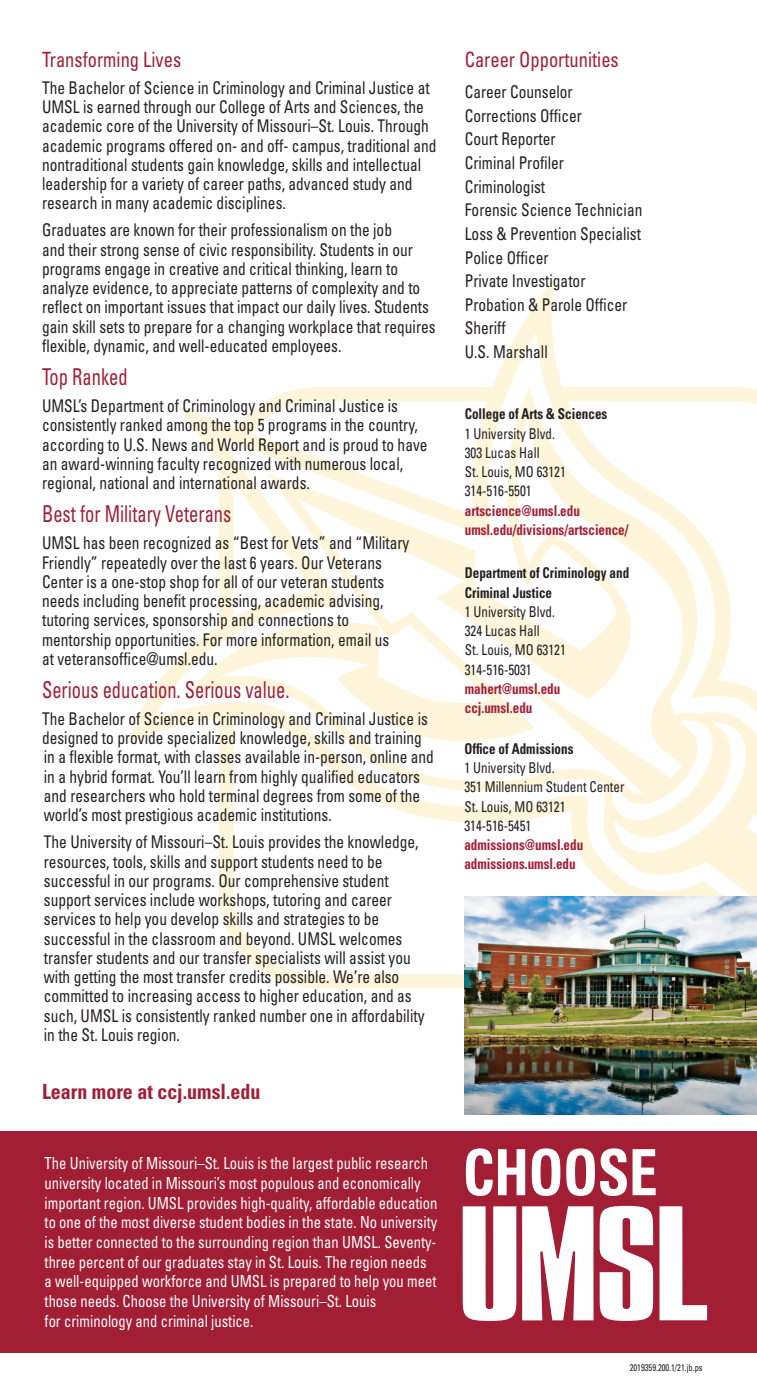
<style>
.page{position:relative;width:757px;height:1387px;background:#fff}
.page>*{position:absolute;margin:0;border:0;box-sizing:border-box;transform-origin:0 0}
.t1{font:700 condensed 63.7px "Univers";letter-spacing:-.01em;color:#fff;scale:.9 1}
.t2{font:condensed 23.28px "Univers";color:#a21e35;scale:.8 1}
.t3{font:condensed 21px "Univers";color:#a21e35;scale:.88 1}
.t4{font:700 condensed 21px "Univers";color:#a21e35;scale:.95 1}
.t5{font:condensed 17.5px/19.2px "Univers";color:#231f20;scale:.88 1}
.t6{font:condensed 16.62px/19.6px "Univers";color:#fff;scale:.88 1}
.t7{font:condensed 14.88px/19.2px "Univers";color:#231f20;scale:.88 1}
.t8{font:700 condensed 14.88px/19.2px "Univers";color:#a21e35;scale:.88 1}
.t9{font:700 condensed 14.88px/19.2px "Univers";color:#231f20;scale:.88 1}
.t10{font:condensed 9.62px "Univers";color:#231f20;scale:.88 1}
</style>
<div class="page">
<div style="left:0;top:1131px;width:757px;height:222px;background:#a21e35"></div>
<svg style="left:129px;top:279px;width:628px;height:709px"></svg>
<img style="left:464px;top:897px;width:293px;height:218px">
<svg style="left:462px;top:1206px;width:54px;height:115px"></svg>
<svg style="left:522px;top:1206px;width:71px;height:114px"></svg>
<svg style="left:599px;top:1206px;width:54px;height:115px"></svg>
<svg style="left:659px;top:1206px;width:48px;height:114px"></svg>
<p class="t3" style="left:42px;top:46px;width:160px">Transforming Lives</p>
<p class="t5" style="left:42px;top:78px;width:450px">The Bachelor of Science in Criminology and Criminal Justice at UMSL is earned through our College of Arts and Sciences, the academic core of the University of Missouri–St. Louis. Through academic programs offered on- and off- campus, traditional and nontraditional students gain knowledge, skills and intellectual leadership for a variety of career paths, advanced study and research in many academic disciplines.</p>
<p class="t5" style="left:42px;top:220px;width:449px">Graduates are known for their professionalism on the job<br>and their strong sense of civic responsibility. Students in our programs engage in creative and critical thinking, learn to analyze evidence, to appreciate patterns of complexity and to reflect on important issues that impact our daily lives. Students gain skill sets to prepare for a changing workplace that requires flexible, dynamic, and well-educated employees.</p>
<h2 class="t2" style="left:42px;top:362px;width:109px">Top Ranked</h2>
<p class="t5" style="left:42px;top:396px;width:439px">UMSL’s Department of Criminology and Criminal Justice is consistently ranked among the top 5 programs in the country, according to U.S. News and World Report and is proud to have an award-winning faculty recognized with numerous local, regional, national and international awards.</p>
<h2 class="t2" style="left:42px;top:499px;width:238px">Best for Military Veterans</h2>
<p class="t5" style="left:42px;top:533px;width:419px">UMSL has been recognized as “Best for Vets” and “Military Friendly” repeatedly over the last 6 years. Our Veterans Center is a one-stop shop for all of our veteran students needs including benefit processing, academic advising, tutoring services, sponsorship and connections to mentorship opportunities. For more information, email us<br>at veteransoffice@umsl.edu.</p>
<h2 class="t2" style="left:42px;top:675px;width:311px">Serious education. Serious value.</h2>
<p class="t5" style="left:42px;top:709px;width:447px">The Bachelor of Science in Criminology and Criminal Justice is designed to provide specialized knowledge, skills and training in a flexible format, with classes available in-person, online and in a hybrid format. You’ll learn from highly qualified educators and researchers who hold terminal degrees from some of the world’s most prestigious academic institutions.</p>
<p class="t5" style="left:44px;top:832px;width:434px">The University of Missouri–St. Louis provides the knowledge, resources, tools, skills and support students need to be successful in our programs. Our comprehensive student support services include workshops, tutoring and career services to help you develop skills and strategies to be successful in the classroom and beyond. UMSL welcomes transfer students and our transfer specialists will assist you with getting the most transfer credits possible. We’re also committed to increasing access to higher education, and as such, UMSL is consistently ranked number one in affordability in the St. Louis region.</p>
<p class="t4" style="left:42px;top:1079px;width:231px">Learn more at ccj.umsl.edu</p>
<p class="t3" style="left:465px;top:46px;width:176px">Career Opportunities</p>
<p class="t5" style="left:465px;top:80px;width:203px;line-height:23.6px">Career Counselor<br>Corrections Officer<br>Court Reporter<br>Criminal Profiler<br>Criminologist<br>Forensic Science Technician<br>Loss &amp; Prevention Specialist<br>Police Officer<br>Private Investigator<br>Probation &amp; Parole Officer<br>Sheriff<br>U.S. Marshall</p>
<p class="t9" style="left:465px;top:404px;width:163px">College of Arts &amp; Sciences</p>
<p class="t7" style="left:465px;top:423px;width:116px">1 University Blvd.<br>303 Lucas Hall<br>St. Louis, MO 63121<br>314-516-5501</p>
<p class="t8" style="left:465px;top:500px;width:187px">artscience@umsl.edu umsl.edu/divisions/artscience/</p>
<p class="t9" style="left:465px;top:563px;width:188px">Department of Criminology and<br>Criminal Justice</p>
<p class="t7" style="left:465px;top:602px;width:116px">1 University Blvd.<br>324 Lucas Hall<br>St. Louis, MO 63121<br>314-516-5031</p>
<p class="t8" style="left:465px;top:679px;width:110px">mahert@umsl.edu ccj.umsl.edu</p>
<p class="t9" style="left:464px;top:739px;width:125px">Office of Admissions</p>
<p class="t7" style="left:464px;top:758px;width:183px">1 University Blvd.<br>351 Millennium Student Center<br>St. Louis, MO 63121<br>314-516-5451</p>
<p class="t8" style="left:464px;top:835px;width:136px">admissions@umsl.edu admissions.umsl.edu</p>
<p class="t6" style="left:45px;top:1153px;width:448px">The University of Missouri–St. Louis is the largest public research university located in Missouri’s most populous and economically important region. UMSL provides high-quality, affordable education to one of the most diverse student bodies in the state. No university is better connected to the surrounding region than UMSL. Seventy&shy;three percent of our graduates stay in St. Louis. The region needs a well-equipped workforce and UMSL is prepared to help you meet those needs. Choose the University of Missouri–St. Louis<br>for criminology and criminal justice.</p>
<h1 class="t1" style="left:462px;top:1133px;width:218px">CHOOSE</h1>
<p class="t10" style="left:630px;top:1362px;width:84px">2019359.200.1/21.jb.ps</p>
</div>
